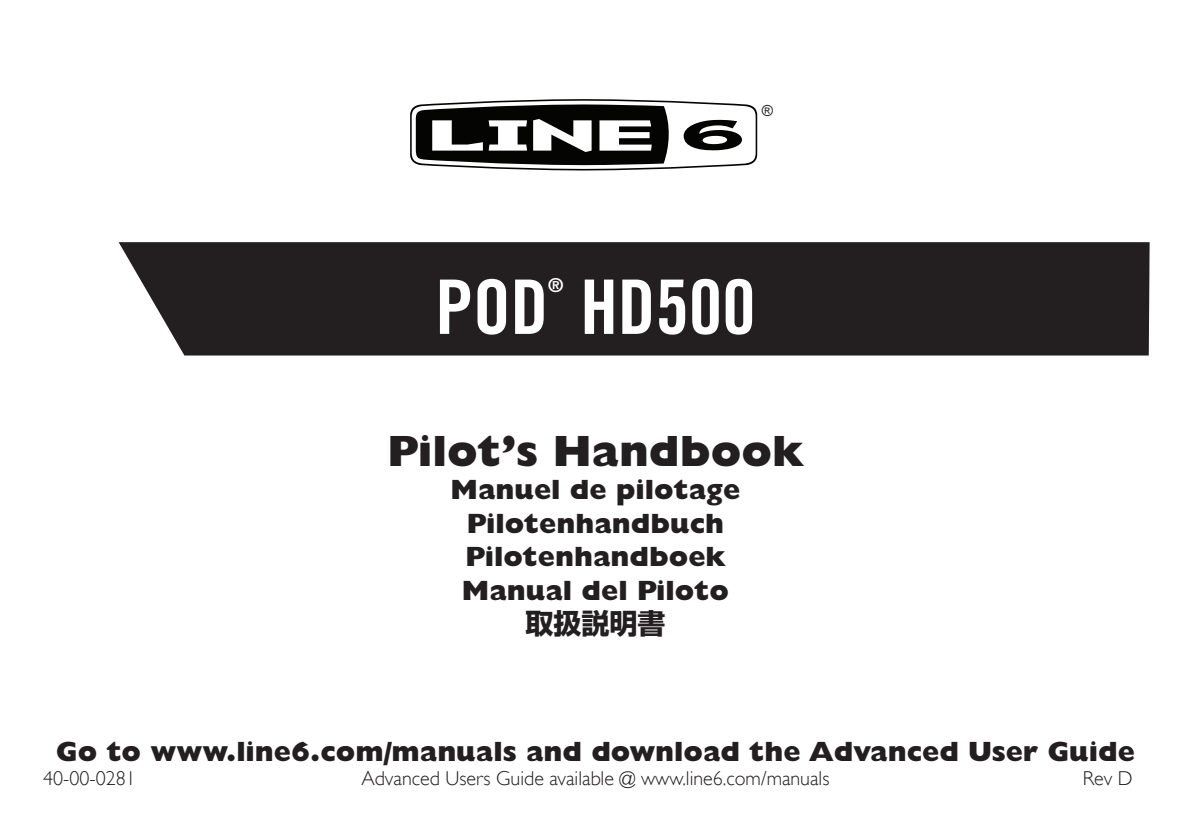
<style>
.page{position:relative;width:1191px;height:840px;background:#fff}
.page>*{position:absolute;margin:0;border:0;box-sizing:border-box;transform-origin:0 0}
.t1{font:75.2px "Trade Gothic Bold Cond Twenty";color:#fff}
.t2{font:800 44px "Gill Sans";color:#231f20}
.t3{font:800 28px/33.6px "Gill Sans";color:#231f20;text-align:center}
.t4{font:700 28px "Shin Go Pro";color:#231f20}
.t5{font:300 20px "Gill Sans";color:#231f20}
.t6{font:19.2px "Trade Gothic Bold Cond Twenty";color:#fff}
.t7{font:condensed 15.4px "Gill Sans";color:#231f20}
</style>
<div class="page">
<svg style="left:410px;top:99px;width:347px;height:71px"></svg>
<div style="left:118px;top:242px;width:1032px;height:114px;background:#231f20"></div>
<p class="t7" style="left:761px;top:102px;width:13px">®</p>
<p class="t6" style="left:548px;top:273px;width:17px">®</p>
<h1 class="t1" style="left:435px;top:261px;width:322px">POD HD500</h1>
<h2 class="t2" style="left:387px;top:424px;width:417px">Pilot’s Handbook</h2>
<p class="t3" style="left:450px;top:472px;width:291px">Manuel de pilotage<br>Pilotenhandbuch<br>Pilotenhandboek<br>Manual del Piloto</p>
<p class="t4" style="left:525px;top:600px;width:141px">取扱説明書</p>
<p class="t3" style="left:56px;top:734px;width:1080px">Go to www.line6.com/manuals and download the Advanced User Guide</p>
<p class="t5" style="left:43px;top:766px;width:94px">40-00-0281</p>
<p class="t5" style="left:361px;top:766px;width:469px">Advanced Users Guide available @ www.line6.com/manuals</p>
<p class="t5" style="left:1082px;top:766px;width:51px">Rev D</p>
</div>
